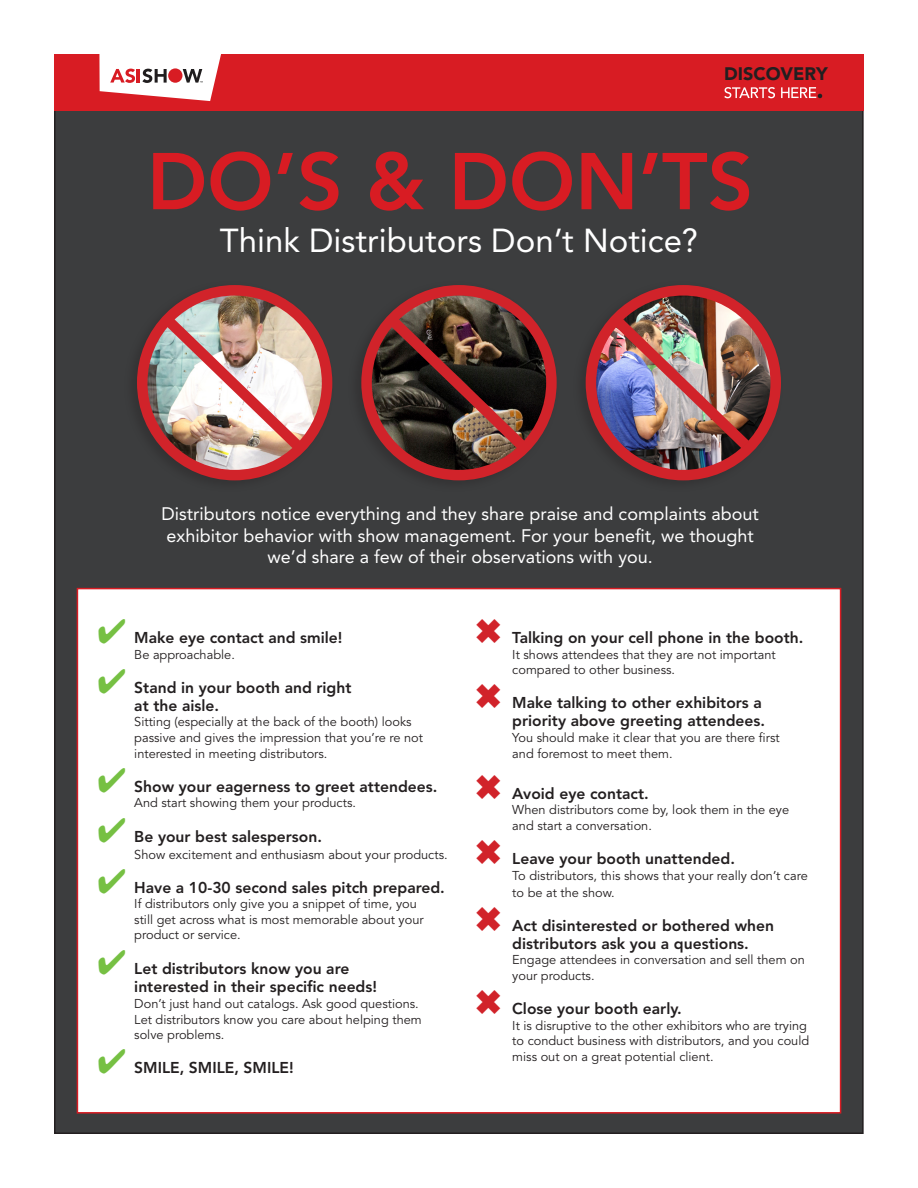
<style>
.page{position:relative;width:918px;height:1188px;background:#fff}
.page>*{position:absolute;margin:0;border:0;box-sizing:border-box;transform-origin:0 0}
.t1{font:800 79.5px "Avenir";color:#d81c23}
.t2{font:33px "Avenir";color:#fff}
.t3{font:18px/21.6px "Avenir";color:#fff;text-align:center}
.t4{font:900 18px "Avenir";color:#231f20}
.t5{font:800 15.6px/18px "Avenir";color:#231f20}
.t6{font:12.75px/15.6px "Avenir";color:#231f20}
.s1{color:#76c043}
</style>
<div class="page">
<div style="left:55px;top:55px;width:808px;height:1078px;background:#3c3d3e"></div>
<div style="left:123px;top:281px;width:212px;height:211px;background:#231f20;opacity:.33"></div>
<img style="left:142px;top:290px;width:185px;height:185px;border-radius:92px">
<div style="left:137px;top:285px;width:195px;height:195px;border:10px solid #d1232a;border-radius:50%"></div>
<img style="left:152px;top:305px;width:160px;height:155px">
<div style="left:348px;top:281px;width:211px;height:211px;background:#231f20;opacity:.33"></div>
<img style="left:367px;top:290px;width:184px;height:185px;border-radius:92px">
<div style="left:361px;top:285px;width:196px;height:195px;border:10px solid #d1232a;border-radius:50%"></div>
<img style="left:377px;top:305px;width:159px;height:155px">
<img style="left:591px;top:292px;width:185px;height:180px">
<div style="left:586px;top:285px;width:195px;height:195px;border:10px solid #d1232a;border-radius:50%"></div>
<img style="left:601px;top:305px;width:159px;height:155px">
<div style="left:77px;top:588px;width:764px;height:526px;background:#fff;border:2px solid #d81c23"></div>
<div style="left:54px;top:54px;width:810px;height:56px;background:#d81c23"></div>
<svg style="left:724px;top:87px;width:51px;height:11px"></svg>
<svg style="left:781px;top:87px;width:41px;height:11px"></svg>
<svg style="left:99px;top:54px;width:122px;height:47px"></svg>
<p class="t4" style="left:724px;top:63px;width:105px">DISCOVERY</p>
<p class="t1" style="left:147px;top:135px;width:608px">DO’S &amp; DON’TS</p>
<p class="t2" style="left:220px;top:221px;width:480px">Think Distributors Don’t Notice?</p>
<p class="t3" style="left:161px;top:503px;width:599px">Distributors notice everything and they share praise and complaints about exhibitor behavior with show management. For your benefit, we thought we’d share a few of their observations with you.</p>
<p class="t5" style="left:97px;top:629px;width:247px"><span class="s1">✔</span> Make eye contact and smile!</p>
<p class="t6" style="left:134px;top:647px;width:102px">Be approachable.</p>
<p class="t5" style="left:134px;top:678px;width:219px;text-indent:-37px"><span class="s1">✔</span> Stand in your booth and right at the aisle.</p>
<p class="t6" style="left:134px;top:715px;width:290px">Sitting (especially at the back of the booth) looks passive and gives the impression that you’re re not interested in meeting distributors.</p>
<p class="t5" style="left:97px;top:777px;width:341px"><span class="s1">✔</span> Show your eagerness to greet attendees.</p>
<p class="t6" style="left:134px;top:796px;width:223px">And start showing them your products.</p>
<p class="t5" style="left:97px;top:827px;width:226px"><span class="s1">✔</span> Be your best salesperson.</p>
<p class="t6" style="left:134px;top:847px;width:315px">Show excitement and enthusiasm about your products.</p>
<p class="t5" style="left:97px;top:878px;width:349px"><span class="s1">✔</span> Have a 10-30 second sales pitch prepared.</p>
<p class="t6" style="left:134px;top:896px;width:291px">If distributors only give you a snippet of time, you still get across what is most memorable about your product or service.</p>
<p class="t5" style="left:134px;top:959px;width:244px;line-height:18.8px;text-indent:-37px"><span class="s1">✔</span> Let distributors know you are interested in their specific needs!</p>
<p class="t6" style="left:134px;top:996px;width:289px">Don’t just hand out catalogs. Ask good questions.<br>Let distributors know you care about helping them solve problems.</p>
<p class="t5" style="left:97px;top:1059px;width:198px"><span class="s1">✔</span> SMILE, SMILE, SMILE!</p>
<p class="t5" style="left:512px;top:629px;width:293px">Talking on your cell phone in the booth.</p>
<p class="t6" style="left:512px;top:647px;width:265px">It shows attendees that they are not important compared to other business.</p>
<p class="t5" style="left:512px;top:694px;width:254px">Make talking to other exhibitors a priority above greeting attendees.</p>
<p class="t6" style="left:512px;top:730px;width:269px">You should make it clear that you are there first and foremost to meet them.</p>
<p class="t5" style="left:512px;top:784px;width:138px">Avoid eye contact.</p>
<p class="t6" style="left:512px;top:802px;width:278px">When distributors come by, look them in the eye and start a conversation.</p>
<p class="t5" style="left:512px;top:850px;width:224px">Leave your booth unattended.</p>
<p class="t6" style="left:512px;top:867px;width:297px;line-height:17.1px">To distributors, this shows that your really don’t care to be at the show.</p>
<p class="t5" style="left:512px;top:916px;width:263px">Act disinterested or bothered when distributors ask you a questions.</p>
<p class="t6" style="left:512px;top:952px;width:294px">Engage attendees in conversation and sell them on your products.</p>
<p class="t5" style="left:512px;top:1000px;width:171px">Close your booth early.</p>
<p class="t6" style="left:512px;top:1018px;width:298px">It is disruptive to the other exhibitors who are trying to conduct business with distributors, and you could miss out on a great potential client.</p>
</div>
